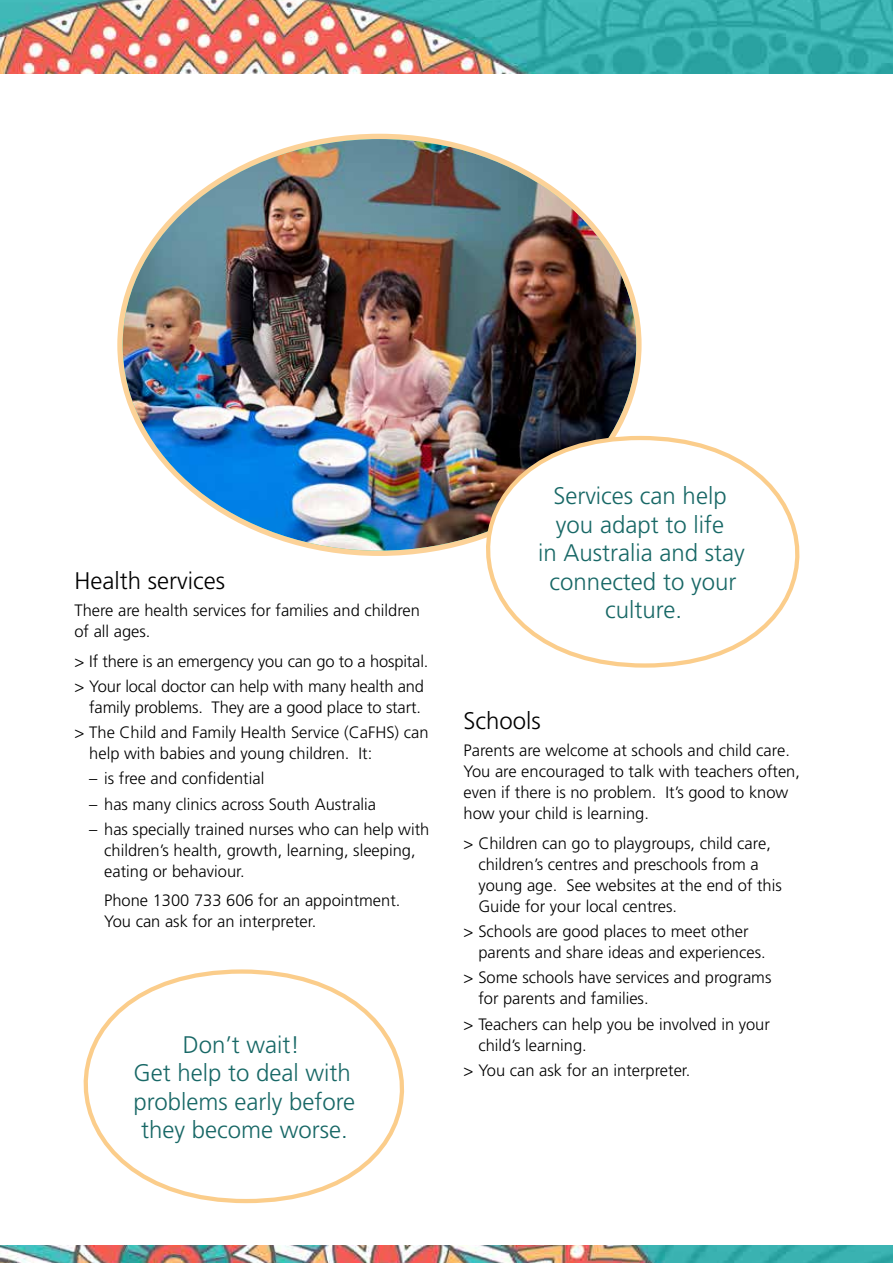
<style>
.page{position:relative;width:893px;height:1263px;background:#fff}
.page>*{position:absolute;margin:0;border:0;box-sizing:border-box;transform-origin:0 0}
.t1{font:300 24px/28.5px "Frutiger";color:#186866;text-align:center}
.t2{font:300 24px "Frutiger";color:#000}
.t3{font:300 16.5px/21px "Frutiger";color:#000}
.s1{font-family:"Frutiger LT"}
</style>
<div class="page">
<img style="left:0;top:0;width:893px;height:74px">
<img style="left:0;top:1245px;width:893px;height:18px">
<img style="left:123px;top:139px;width:513px;height:412px">
<svg style="left:433px;top:434px;width:367px;height:234px"></svg>
<svg style="left:83px;top:969px;width:322px;height:235px"></svg>
<h1 class="t2" style="left:74px;top:567px;width:152px">Health services</h1>
<p class="t3" style="left:74px;top:600px;width:347px">There are health services for families and children of all ages.</p>
<p class="t3" style="left:74px;top:648px;width:355px;line-height:25.2px">&gt; If there is an emergency you can go to a hospital. &gt; Your local doctor can help with many health and</p>
<p class="t3" style="left:74px;top:694px;width:356px;line-height:25.2px;text-align:center">family problems. They are a good place to start.<br>&gt; The Child and Family Health Service (CaFHS) can</p>
<p class="t3" style="left:89px;top:743px;width:285px">help with babies and young children. It:</p>
<p class="t3" style="left:89px;top:768px;width:177px"><span class="s1">–</span> is free and confidential</p>
<p class="t3" style="left:89px;top:793px;width:288px"><span class="s1">–</span> has many clinics across South Australia</p>
<p class="t3" style="left:104px;top:818px;width:327px;text-indent:-15px"><span class="s1">–</span> has specially trained nurses who can help with children’s health, growth, learning, sleeping, eating or behaviour.</p>
<p class="t3" style="left:104px;top:890px;width:298px">Phone 1300 733 606 for an appointment.<br>You can ask for an interpreter.</p>
<h1 class="t1" style="left:133px;top:1030px;width:223px">Don’t wait!<br>Get help to deal with problems early before they become worse.</h1>
<h1 class="t1" style="left:538px;top:482px;width:208px">Services can help you adapt to life<br>in Australia and stay connected to your culture.</h1>
<h1 class="t2" style="left:463px;top:707px;width:79px">Schools</h1>
<p class="t3" style="left:463px;top:740px;width:338px">Parents are welcome at schools and child care.<br>You are encouraged to talk with teachers often, even if there is no problem. It’s good to know how your child is learning.</p>
<p class="t3" style="left:478px;top:833px;width:305px;text-indent:-15px">&gt; Children can go to playgroups, child care, children’s centres and preschools from a young age. See websites at the end of this Guide for your local centres.</p>
<p class="t3" style="left:478px;top:921px;width:289px;text-indent:-15px">&gt; Schools are good places to meet other parents and share ideas and experiences.</p>
<p class="t3" style="left:478px;top:967px;width:295px;text-indent:-15px">&gt; Some schools have services and programs for parents and families.</p>
<p class="t3" style="left:478px;top:1013px;width:293px;text-indent:-15px">&gt; Teachers can help you be involved in your child’s learning.</p>
<p class="t3" style="left:463px;top:1060px;width:228px">&gt; You can ask for an interpreter.</p>
</div>
